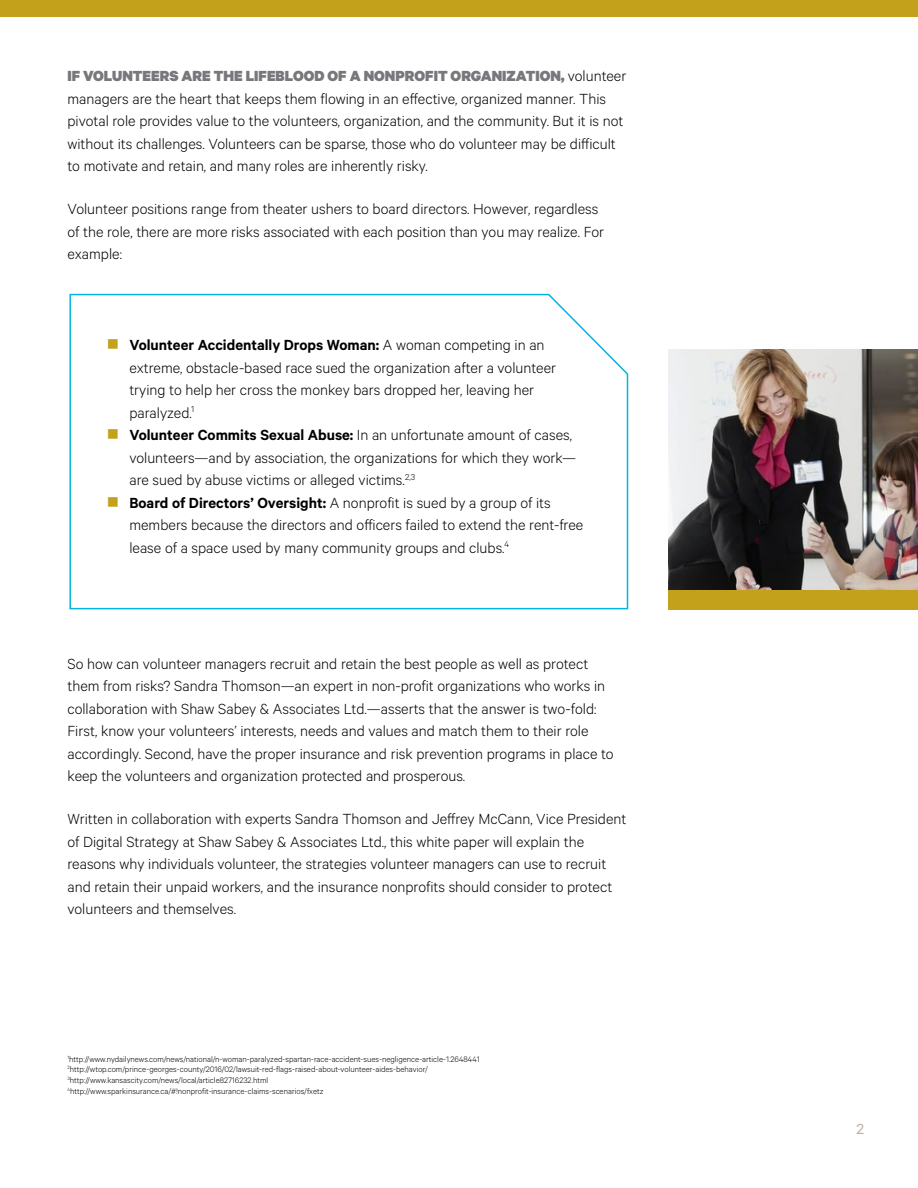
<style>
.page{position:relative;width:918px;height:1188px;background:#fff}
.page>*{position:absolute;margin:0;border:0;box-sizing:border-box;transform-origin:0 0}
.t1{font:300 16.5px/22.5px "Calibre";color:#000}
.t2{font:16.5px "Calibre";color:#beb0a3}
.t3{font:300 9px/10.8px "Calibre";color:#000}
.s1{font-weight:900;color:#77787b}
.s2{color:#c4a11b}
.s3{font-weight:600}
</style>
<div class="page">
<div style="left:0;top:0;width:918px;height:17px;background:#c4a11b"></div>
<img style="left:669px;top:350px;width:249px;height:240px">
<div style="left:669px;top:590px;width:249px;height:19px;background:#c4a11b"></div>
<svg style="left:69px;top:293px;width:560px;height:317px"></svg>
<p class="t1" style="left:68px;top:64px;width:560px"><span class="s1">IF VOLUNTEERS ARE THE LIFEBLOOD OF A NONPROFIT ORGANIZATION,</span> volunteer managers are the heart that keeps them flowing in an effective, organized manner. This pivotal role provides value to the volunteers, organization, and the community. But it is not without its challenges. Volunteers can be sparse, those who do volunteer may be difficult to motivate and retain, and many roles are inherently risky.</p>
<p class="t1" style="left:68px;top:197px;width:538px">Volunteer positions range from theater ushers to board directors. However, regardless of the role, there are more risks associated with each position than you may realize. For example:</p>
<p class="t1" style="left:129px;top:333px;width:428px;text-indent:-23px"><span class="s2">■</span> <span class="s3">Volunteer Accidentally Drops Woman:</span> A woman competing in an extreme, obstacle-based race sued the organization after a volunteer trying to help her cross the monkey bars dropped her, leaving her paralyzed.<sup>1</sup></p>
<p class="t1" style="left:129px;top:423px;width:448px;text-indent:-23px"><span class="s2">■</span> <span class="s3">Volunteer Commits Sexual Abuse:</span> In an unfortunate amount of cases, volunteers—and by association, the organizations for which they work— are sued by abuse victims or alleged victims.<sup>2,3</sup></p>
<p class="t1" style="left:129px;top:491px;width:455px;text-indent:-23px"><span class="s2">■</span> <span class="s3">Board of Directors’ Oversight:</span> A nonprofit is sued by a group of its members because the directors and officers failed to extend the rent-free lease of a space used by many community groups and clubs.<sup>4</sup></p>
<p class="t1" style="left:68px;top:652px;width:548px">So how can volunteer managers recruit and retain the best people as well as protect them from risks? Sandra Thomson—an expert in non-profit organizations who works in collaboration with Shaw Sabey &amp; Associates Ltd.—asserts that the answer is two-fold:<br>First, know your volunteers’ interests, needs and values and match them to their role accordingly. Second, have the proper insurance and risk prevention programs in place to keep the volunteers and organization protected and prosperous.</p>
<p class="t1" style="left:68px;top:807px;width:560px">Written in collaboration with experts Sandra Thomson and Jeffrey McCann, Vice President of Digital Strategy at Shaw Sabey &amp; Associates Ltd., this white paper will explain the reasons why individuals volunteer, the strategies volunteer managers can use to recruit and retain their unpaid workers, and the insurance nonprofits should consider to protect volunteers and themselves.</p>
<p class="t3" style="left:68px;top:1053px;width:414px"><sup>1</sup>http://www.nydailynews.com/news/national/n-woman-paralyzed-spartan-race-accident-sues-negligence-article-1.2648441<br><sup>2</sup>http://wtop.com/prince-georges-county/2016/02/lawsuit-red-flags-raised-about-volunteer-aides-behavior/ <sup>3</sup>http://www.kansascity.com/news/local/article82716232.html <sup>4</sup>http://www.sparkinsurance.ca/#!nonprofit-insurance-claims-scenarios/fxetz</p>
<p class="t2" style="left:856px;top:1119px;width:9px">2</p>
</div>
